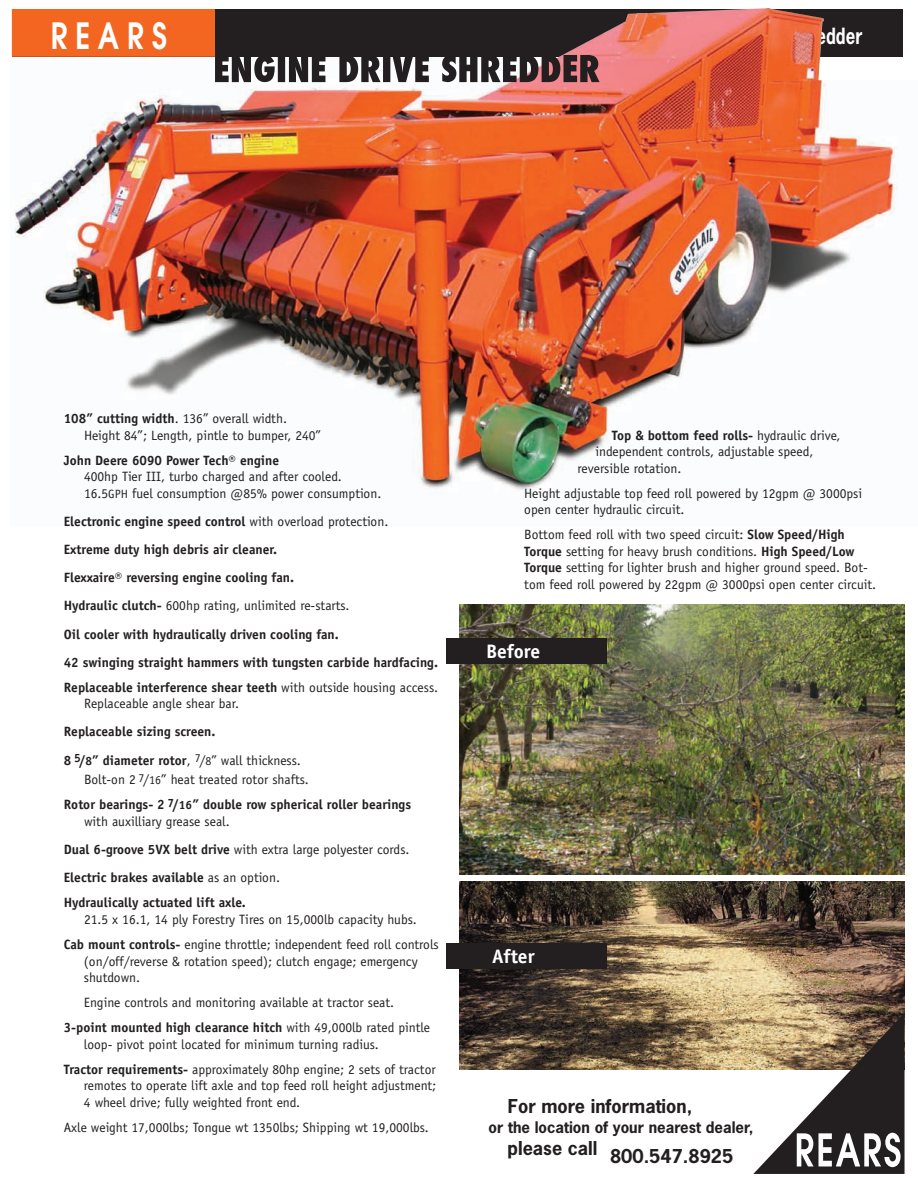
<style>
.page{position:relative;width:918px;height:1188px;background:#fff}
.page>*{position:absolute;margin:0;border:0;box-sizing:border-box;transform-origin:0 0}
.t1{font:600 36px "Avant Garde";color:#fff;scale:.8 1}
.t2{font:700 19.5px "Officina Sans";color:#fff}
.t3{font:700 18px "News Gothic";color:#231f20}
.t4{font:700 15px "News Gothic";color:#231f20}
.t5{font:13.5px/16.5px "Officina Sans";color:#231f20}
.t6{font:700 13.5px/28px "Officina Sans";color:#231f20}
.s1{font-weight:700}
.s2{font-size:12px}
.s3{font-weight:400}
.s4{font-weight:400;font-size:12px}
</style>
<div class="page">
<img style="left:459px;top:882px;width:445px;height:188px">
<img style="left:11px;top:8px;width:892px;height:482px">
<img style="left:459px;top:604px;width:445px;height:270px">
<div style="left:446px;top:639px;width:161px;height:25px;background:#231f20"></div>
<div style="left:446px;top:943px;width:161px;height:26px;background:#231f20"></div>
<svg style="left:753px;top:1013px;width:152px;height:161px"></svg>
<svg style="left:215px;top:55px;width:385px;height:27px"></svg>
<h1 class="t1" style="left:51px;top:12px;width:147px">R E A R S</h1>
<p class="t5" style="left:84px;top:411px;width:239px;text-indent:-20px"><span class="s1">108” cutting width</span>. 136” overall width.<br>Height 84”; Length, pintle to bumper, 240”</p>
<p class="t6" style="left:64px;top:446px;width:217px">John Deere 6090 Power Tech® engine</p>
<p class="t5" style="left:84px;top:469px;width:299px">400hp Tier III, turbo charged and after cooled.<br>16.5<span class="s2">GPH</span> fuel consumption @85% power consumption.</p>
<p class="t6" style="left:64px;top:507px;width:376px">Electronic engine speed control <span class="s3">with overload protection.<br></span>Extreme duty high debris air cleaner.<br>Flexxaire® reversing engine cooling fan.<br>Hydraulic clutch- <span class="s3">600hp rating, unlimited re-starts.<br></span>Oil cooler with hydraulically driven cooling fan.<br>42 swinging straight hammers with tungsten carbide hardfacing.</p>
<p class="t5" style="left:84px;top:679px;width:356px;text-indent:-20px"><span class="s1">Replaceable interference shear teeth</span> with outside housing access.<br>Replaceable angle shear bar.</p>
<p class="t6" style="left:64px;top:718px;width:239px">Replaceable sizing screen.<br>8 <sup>5</sup>/<span class="s2">8</span>” diameter rotor<span class="s3">,</span> <sup>7</sup><span class="s3">/</span><span class="s4">8</span><span class="s3">” wall thickness.</span></p>
<p class="t6" style="left:64px;top:767px;width:349px;line-height:25px;text-indent:20px"><span class="s3">Bolt-on 2</span> <sup>7</sup><span class="s3">/</span><span class="s4">16</span><span class="s3">” heat treated rotor shafts.<br></span>Rotor bearings- 2 <sup>7</sup>/<span class="s2">16</span>” double row spherical roller bearings</p>
<p class="t5" style="left:64px;top:807px;width:347px;line-height:28px;text-indent:20px">with auxilliary grease seal.<br><span class="s1">Dual 6-groove 5VX belt drive</span> with extra large polyester cords.<br><span class="s1">Electric brakes available</span> as an option.</p>
<p class="t6" style="left:64px;top:888px;width:183px">Hydraulically actuated lift axle.</p>
<p class="t5" style="left:84px;top:911px;width:334px">21.5 x 16.1, 14 ply Forestry Tires on 15,000lb capacity hubs.</p>
<p class="t5" style="left:84px;top:936px;width:356px;text-indent:-20px"><span class="s1">Cab mount controls-</span> engine throttle; independent feed roll controls (on/off/reverse &amp; rotation speed); clutch engage; emergency shutdown.</p>
<p class="t5" style="left:64px;top:990px;width:368px;line-height:25px;text-indent:20px">Engine controls and monitoring available at tractor seat.<br><span class="s1">3-point mounted high clearance hitch</span> with 49,000lb rated pintle</p>
<p class="t5" style="left:64px;top:1032px;width:374px;line-height:25px;text-indent:20px">loop- pivot point located for minimum turning radius.<br><span class="s1">Tractor requirements-</span> approximately 80hp engine; 2 sets of tractor</p>
<p class="t5" style="left:84px;top:1078px;width:354px">remotes to operate lift axle and top feed roll height adjustment;<br>4 wheel drive; fully weighted front end.</p>
<p class="t5" style="left:64px;top:1119px;width:367px">Axle weight 17,000lbs; Tongue wt 1350lbs; Shipping wt 19,000lbs.</p>
<p class="t6" style="left:612px;top:421px;width:230px">Top &amp; bottom feed rolls- <span class="s3">hydraulic drive,</span></p>
<p class="t5" style="left:595px;top:443px;width:219px">independent controls, adjustable speed,</p>
<p class="t5" style="left:578px;top:460px;width:106px">reversible rotation.</p>
<p class="t5" style="left:524px;top:485px;width:340px">Height adjustable top feed roll powered by 12gpm @ 3000psi open center hydraulic circuit.</p>
<p class="t5" style="left:524px;top:526px;width:354px">Bottom feed roll with two speed circuit: <span class="s1">Slow Speed/High Torque</span> setting for heavy brush conditions. <span class="s1">High Speed/Low Torque</span> setting for lighter brush and higher ground speed. Bot&shy;tom feed roll powered by 22gpm @ 3000psi open center circuit.</p>
<h2 class="t2" style="left:486px;top:639px;width:56px">Before</h2>
<h2 class="t2" style="left:492px;top:944px;width:44px">After</h2>
<h3 class="t3" style="left:508px;top:1094px;width:186px">For more information,</h3>
<p class="t4" style="left:489px;top:1117px;width:266px">or the location of your nearest dealer,</p>
<h3 class="t3" style="left:508px;top:1136px;width:91px">please call</h3>
<h3 class="t3" style="left:610px;top:1144px;width:125px">800.547.8925</h3>
</div>
